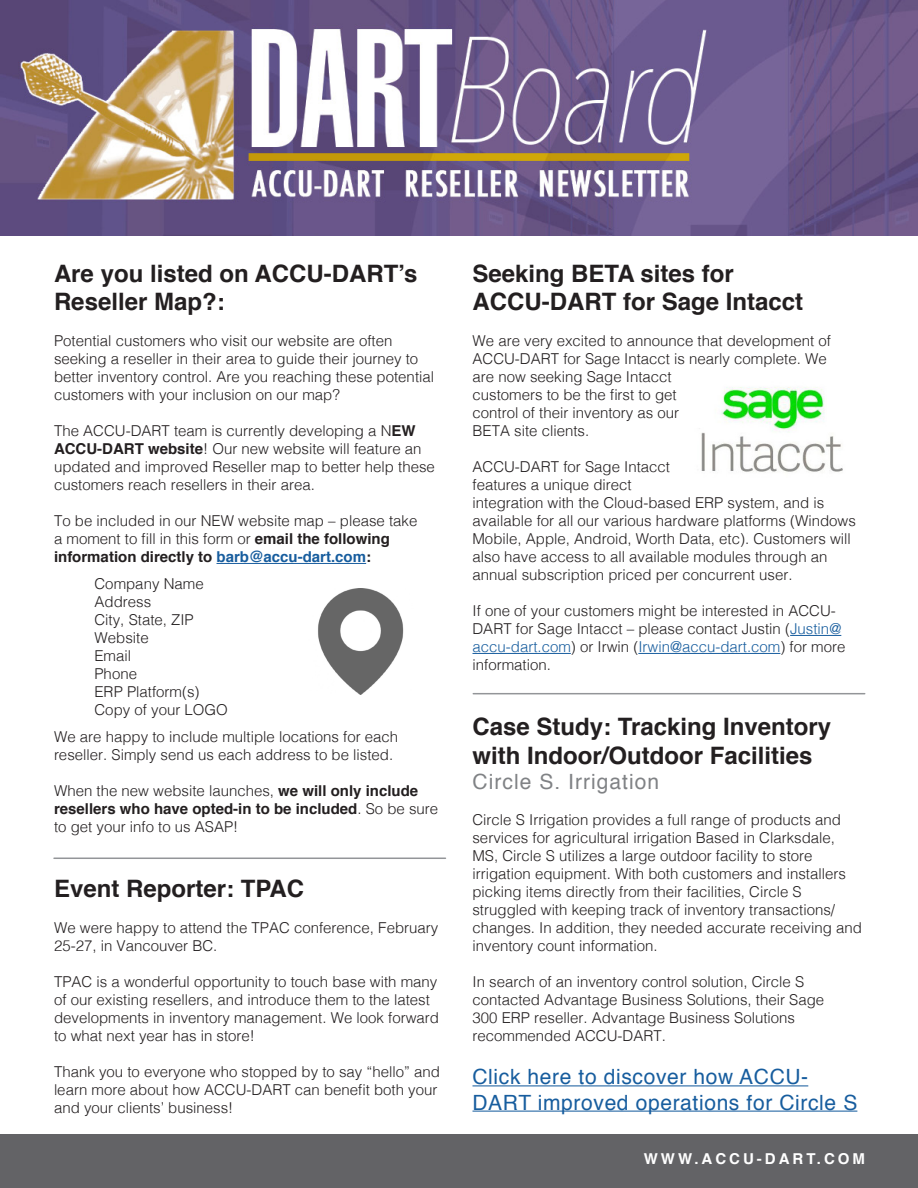
<style>
.page{position:relative;width:918px;height:1188px;background:#fff}
.page>*{position:absolute;margin:0;border:0;box-sizing:border-box;transform-origin:0 0}
.t1{font:700 24px/28.8px "Helvetica";color:#231f20}
.t2{font:21px/25.2px "Helvetica";letter-spacing:.03em;color:#175d9e}
.t3{font:21px "Helvetica";letter-spacing:.05em;color:#808285}
.t4{font:300 15px/18px "Helvetica";color:#231f20}
.t5{font:700 15px "Helvetica";letter-spacing:.2em;color:#fff}
.s1{font-weight:700}
.s2{font-weight:700;color:#175d9e}
.s3{color:#175d9e}
</style>
<div class="page">
<img style="left:0;top:0;width:918px;height:235px">
<hr style="left:217px;top:563px;width:149px;height:1px;background:#175d9e">
<hr style="left:790px;top:635px;width:51px;height:1px;background:#175d9e">
<hr style="left:472px;top:653px;width:99px;height:1px;background:#175d9e">
<hr style="left:638px;top:653px;width:142px;height:1px;background:#175d9e">
<hr style="left:472px;top:1085px;width:336px;height:1px;background:#175d9e">
<hr style="left:472px;top:1111px;width:385px;height:1px;background:#175d9e">
<hr style="left:473px;top:693px;width:392px;height:1px;background:#939598">
<hr style="left:54px;top:858px;width:392px;height:1px;background:#939598">
<div style="left:0;top:1134px;width:918px;height:54px;background:#636366"></div>
<img style="left:318px;top:589px;width:86px;height:105px">
<img style="left:701px;top:387px;width:142px;height:85px">
<p class="t1" style="left:54px;top:259px;width:365px">Are you listed on ACCU-DART’s<br>Reseller Map?:</p>
<p class="t4" style="left:54px;top:331px;width:382px">Potential customers who visit our website are often seeking a reseller in their area to guide their journey to better inventory control. Are you reaching these potential customers with your inclusion on our map?</p>
<p class="t4" style="left:54px;top:421px;width:382px">The ACCU-DART team is currently developing a N<span class="s1">EW ACCU-DART website</span>! Our new website will feature an updated and improved Reseller map to better help these customers reach resellers in their area.</p>
<p class="t4" style="left:54px;top:511px;width:365px">To be included in our NEW website map – please take a moment to fill in this form or <span class="s1">email the following information directly to</span> <span class="s2">barb@accu-dart.com</span><span class="s1">:</span></p>
<p class="t4" style="left:94px;top:574px;width:111px">Company Name</p>
<p class="t4" style="left:94px;top:592px;width:58px">Address</p>
<p class="t4" style="left:94px;top:610px;width:101px">City, State, ZIP</p>
<p class="t4" style="left:94px;top:628px;width:56px">Website</p>
<p class="t4" style="left:94px;top:646px;width:38px">Email</p>
<p class="t4" style="left:94px;top:664px;width:44px">Phone</p>
<p class="t4" style="left:94px;top:682px;width:107px">ERP Platform(s)</p>
<p class="t4" style="left:94px;top:700px;width:135px">Copy of your LOGO</p>
<p class="t4" style="left:54px;top:727px;width:346px">We are happy to include multiple locations for each reseller. Simply send us each address to be listed.</p>
<p class="t4" style="left:54px;top:781px;width:386px">When the new website launches, <span class="s1">we will only include resellers who have opted-in to be included</span>. So be sure to get your info to us ASAP!</p>
<p class="t1" style="left:54px;top:875px;width:252px">Event Reporter: TPAC</p>
<p class="t4" style="left:54px;top:918px;width:386px">We were happy to attend the TPAC conference, February<br>25-27, in Vancouver BC.</p>
<p class="t4" style="left:54px;top:972px;width:387px">TPAC is a wonderful opportunity to touch base with many of our existing resellers, and introduce them to the latest developments in inventory management. We look forward to what next year has in store!</p>
<p class="t4" style="left:54px;top:1062px;width:388px">Thank you to everyone who stopped by to say “hello” and learn more about how ACCU-DART can benefit both your and your clients’ business!</p>
<p class="t1" style="left:472px;top:259px;width:263px">Seeking BETA sites for</p>
<p class="t1" style="left:472px;top:288px;width:332px">ACCU-DART for Sage Intacct</p>
<p class="t4" style="left:472px;top:331px;width:360px">We are very excited to announce that development of ACCU-DART for Sage Intacct is nearly complete. We are now seeking Sage Intacct<br>customers to be the first to get<br>control of their inventory as our<br>BETA site clients.</p>
<p class="t4" style="left:472px;top:457px;width:385px">ACCU-DART for Sage Intacct<br>features a unique direct<br>integration with the Cloud-based ERP system, and is available for all our various hardware platforms (Windows Mobile, Apple, Android, Worth Data, etc). Customers will also have access to all available modules through an annual subscription priced per concurrent user.</p>
<p class="t4" style="left:472px;top:601px;width:374px">If one of your customers might be interested in ACCU-DART for Sage Intacct – please contact Justin (<span class="s3">Justin@ accu-dart.com</span>) or Irwin (<span class="s3">Irwin@accu-dart.com</span>) for more information.</p>
<p class="t1" style="left:472px;top:713px;width:360px">Case Study: Tracking Inventory with Indoor/Outdoor Facilities</p>
<p class="t3" style="left:472px;top:766px;width:188px">Circle S. Irrigation</p>
<p class="t4" style="left:472px;top:810px;width:391px">Circle S Irrigation provides a full range of products and services for agricultural irrigation Based in Clarksdale, MS, Circle S utilizes a large outdoor facility to store irrigation equipment. With both customers and installers picking items directly from their facilities, Circle S struggled with keeping track of inventory transactions/ changes. In addition, they needed accurate receiving and inventory count information.</p>
<p class="t4" style="left:472px;top:972px;width:353px">In search of an inventory control solution, Circle S contacted Advantage Business Solutions, their Sage 300 ERP reseller. Advantage Business Solutions recommended ACCU-DART.</p>
<p class="t2" style="left:472px;top:1065px;width:386px">Click here to discover how ACCU-<br>DART improved operations for Circle S</p>
<p class="t5" style="left:644px;top:1147px;width:223px">WWW.ACCU-DART.COM</p>
</div>
